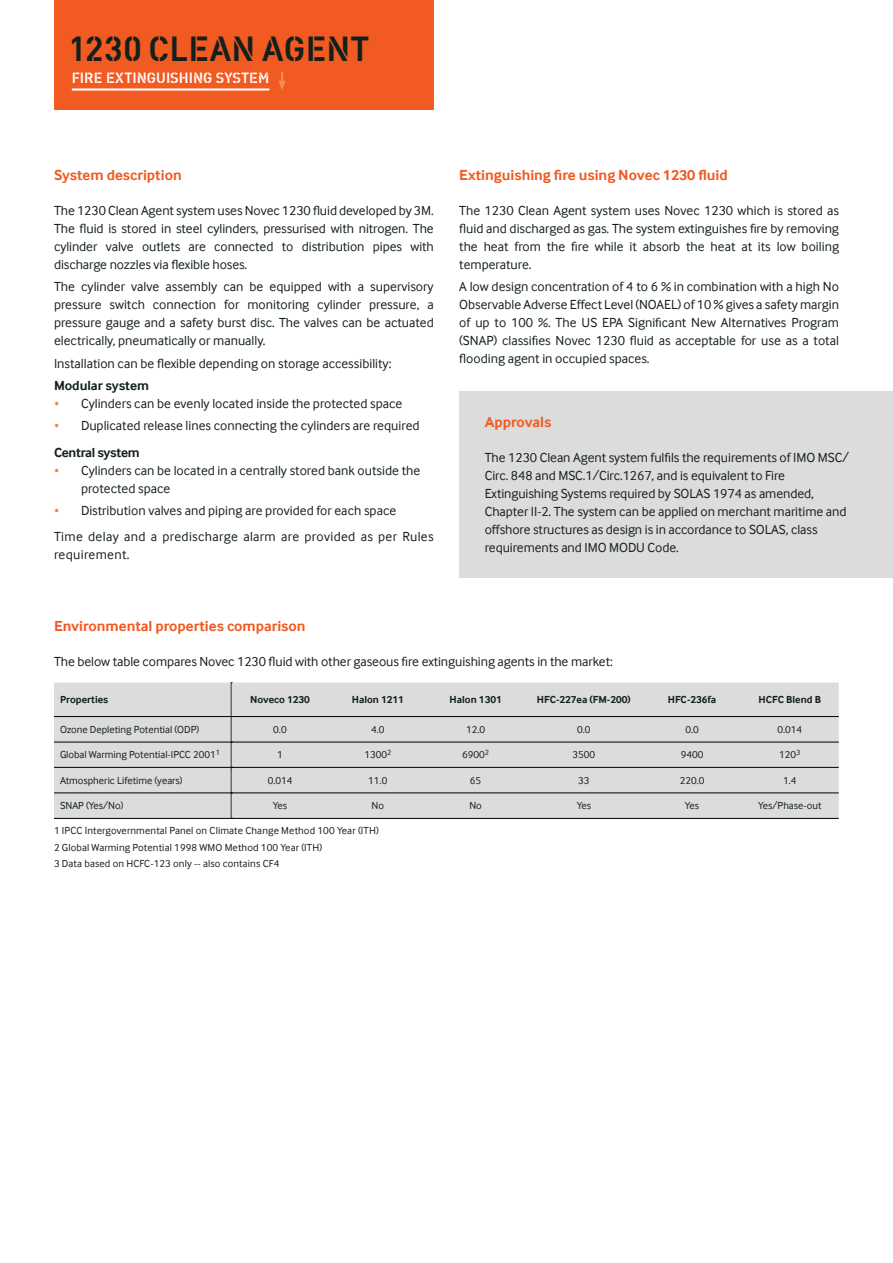
<style>
.page{position:relative;width:893px;height:1263px;background:#fff}
.page>*{position:absolute;margin:0;border:0;box-sizing:border-box;transform-origin:0 0}
.t1{font:36px "Vtg Stencil DIN";color:#14201e}
.t2{font:15.3px "Vtg Stencil DIN";color:#fff}
.t3{font:700 15px "Inter Face";color:#f15a21}
.t4{font:13.5px/18px "Inter Face";color:#14201e;text-align:justify}
.t5{font:700 13.5px "Inter Face";letter-spacing:-.005em;color:#14201e}
.t6{font:13.5px "Inter Face";letter-spacing:.025em;color:#14201e}
.t7{font:10.5px/16.8px "Inter Face";color:#14201e}
.t8{font:700 10.5px "Inter Face";color:#14201e}
.s1{font-family:"Vtg Stencil DIN";color:#f47b44}
.s2{font-weight:700}
</style>
<div class="page">
<div style="left:54px;top:0;width:380px;height:110px;background:#f15a21"></div>
<hr style="left:72px;top:88px;width:197px;height:3px;background:#fff">
<svg style="left:279px;top:72px;width:7px;height:18px"></svg>
<div style="left:459px;top:391px;width:434px;height:186px;background:#dbdcdb"></div>
<div style="left:54px;top:682px;width:785px;height:136px;background:#dbdcdb"></div>
<hr style="left:54px;top:716px;width:177px;height:1px;background:#000">
<hr style="left:231px;top:716px;width:608px;height:1px;background:#000">
<hr style="left:54px;top:742px;width:785px;height:1px;background:#000">
<hr style="left:54px;top:767px;width:785px;height:1px;background:#000">
<hr style="left:54px;top:793px;width:785px;height:1px;background:#000">
<hr style="left:54px;top:818px;width:785px;height:1px;background:#000">
<svg style="left:231px;top:682px;width:1px;height:136px"></svg>
<h1 class="t1" style="left:71px;top:35px;width:300px">1230 CLEAN AGENT</h1>
<p class="t2" style="left:72px;top:72px;width:199px">FIRE EXTINGUISHING SYSTEM</p>
<p class="t3" style="left:54px;top:166px;width:129px">System description</p>
<p class="t4" style="left:54px;top:201px;width:381px">The 1230 Clean Agent system uses Novec 1230 fluid developed by 3M.<br>The fluid is stored in steel cylinders, pressurised with nitrogen. The cylinder valve outlets are connected to distribution pipes with discharge nozzles via flexible hoses.</p>
<p class="t4" style="left:54px;top:278px;width:381px">The cylinder valve assembly can be equipped with a supervisory pressure switch connection for monitoring cylinder pressure, a pressure gauge and a safety burst disc. The valves can be actuated electrically, pneumatically or manually.</p>
<p class="t4" style="left:54px;top:354px;width:339px">Installation can be flexible depending on storage accessibility:</p>
<p class="t5" style="left:54px;top:377px;width:96px">Modular system</p>
<p class="t4" style="left:54px;top:394px;width:350px"><span class="s1">•</span> Cylinders can be evenly located inside the protected space</p>
<p class="t4" style="left:54px;top:412px;width:367px;line-height:26.5px"><span class="s1">•</span> Duplicated release lines connecting the cylinders are required<br><span class="s2">Central system</span></p>
<p class="t4" style="left:81px;top:461px;width:341px;text-indent:-27px"><span class="s1">•</span> Cylinders can be located in a centrally stored bank outside the protected space</p>
<p class="t4" style="left:54px;top:497px;width:381px;line-height:26.5px"><span class="s1">•</span> Distribution valves and piping are provided for each space<br>Time delay and a predischarge alarm are provided as per Rules</p>
<p class="t6" style="left:54px;top:546px;width:77px">requirement.</p>
<p class="t3" style="left:459px;top:166px;width:270px">Extinguishing fire using Novec 1230 fluid</p>
<p class="t4" style="left:459px;top:201px;width:381px">The 1230 Clean Agent system uses Novec 1230 which is stored as fluid and discharged as gas. The system extinguishes fire by removing the heat from the fire while it absorb the heat at its low boiling temperature.</p>
<p class="t4" style="left:459px;top:278px;width:381px">A low design concentration of 4 to 6 % in combination with a high No Observable Adverse Effect Level (NOAEL) of 10 % gives a safety margin of up to 100 %. The US EPA Significant New Alternatives Program (SNAP) classifies Novec 1230 fluid as acceptable for use as a total flooding agent in occupied spaces.</p>
<p class="t3" style="left:485px;top:412px;width:68px">Approvals</p>
<p class="t4" style="left:485px;top:448px;width:366px;text-align:left">The 1230 Clean Agent system fulfils the requirements of IMO MSC/ Circ. 848 and MSC.1/Circ.1267, and is equivalent to Fire Extinguishing Systems required by SOLAS 1974 as amended, Chapter II-2. The system can be applied on merchant maritime and offshore structures as design is in accordance to SOLAS, class requirements and IMO MODU Code.</p>
<p class="t3" style="left:54px;top:616px;width:253px">Environmental properties comparison</p>
<p class="t4" style="left:54px;top:652px;width:560px">The below table compares Novec 1230 fluid with other gaseous fire extinguishing agents in the market:</p>
<p class="t8" style="left:60px;top:693px;width:50px">Properties</p>
<p class="t8" style="left:250px;top:693px;width:61px">Noveco 1230</p>
<p class="t8" style="left:352px;top:693px;width:54px">Halon 1211</p>
<p class="t8" style="left:450px;top:693px;width:54px">Halon 1301</p>
<p class="t8" style="left:537px;top:693px;width:95px">HFC-227ea (FM-200)</p>
<p class="t8" style="left:668px;top:693px;width:50px">HFC-236fa</p>
<p class="t8" style="left:759px;top:693px;width:64px">HCFC Blend B</p>
<p class="t7" style="left:60px;top:721px;width:141px">Ozone Depleting Potential (ODP)</p>
<p class="t7" style="left:273px;top:721px;width:15px">0.0</p>
<p class="t7" style="left:371px;top:721px;width:15px">4.0</p>
<p class="t7" style="left:466px;top:721px;width:21px">12.0</p>
<p class="t7" style="left:577px;top:721px;width:15px">0.0</p>
<p class="t7" style="left:685px;top:721px;width:15px">0.0</p>
<p class="t7" style="left:777px;top:721px;width:26px">0.014</p>
<p class="t7" style="left:60px;top:746px;width:161px">Global Warming Potential-IPCC 2001<sup>1</sup></p>
<p class="t7" style="left:277px;top:746px;width:7px">1</p>
<p class="t7" style="left:364px;top:746px;width:28px">1300<sup>2</sup></p>
<p class="t7" style="left:462px;top:746px;width:28px">6900<sup>2</sup></p>
<p class="t7" style="left:572px;top:746px;width:24px">3500</p>
<p class="t7" style="left:681px;top:746px;width:24px">9400</p>
<p class="t7" style="left:779px;top:746px;width:23px">120<sup>3</sup></p>
<p class="t7" style="left:60px;top:771px;width:124px">Atmospheric Lifetime (years)</p>
<p class="t7" style="left:268px;top:771px;width:26px">0.014</p>
<p class="t7" style="left:368px;top:771px;width:21px">11.0</p>
<p class="t7" style="left:470px;top:771px;width:13px">65</p>
<p class="t7" style="left:578px;top:771px;width:13px">33</p>
<p class="t7" style="left:680px;top:771px;width:26px">220.0</p>
<p class="t7" style="left:783px;top:771px;width:15px">1.4</p>
<p class="t7" style="left:60px;top:797px;width:65px">SNAP (Yes/No)</p>
<p class="t7" style="left:273px;top:797px;width:16px">Yes</p>
<p class="t7" style="left:372px;top:797px;width:14px">No</p>
<p class="t7" style="left:469px;top:797px;width:14px">No</p>
<p class="t7" style="left:577px;top:797px;width:16px">Yes</p>
<p class="t7" style="left:685px;top:797px;width:16px">Yes</p>
<p class="t7" style="left:758px;top:797px;width:65px">Yes/Phase-out</p>
<p class="t7" style="left:54px;top:821px;width:326px">1 IPCC Intergovernmental Panel on Climate Change Method 100 Year (ITH)<br>2 Global Warming Potential 1998 WMO Method 100 Year (ITH)<br>3 Data based on HCFC-123 only -- also contains CF4</p>
</div>
